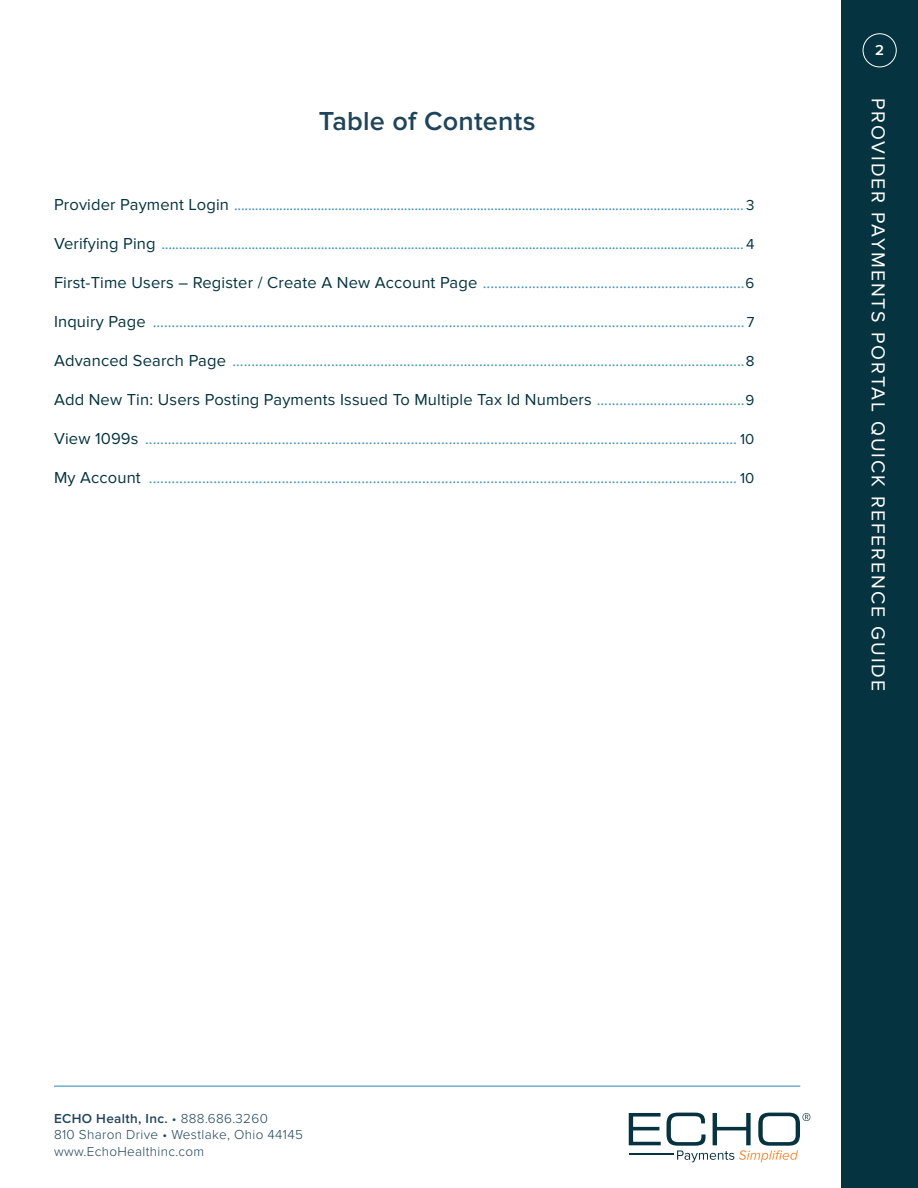
<style>
.page{position:relative;width:918px;height:1188px;background:#fff}
.page>*{position:absolute;margin:0;border:0;box-sizing:border-box;transform-origin:0 0}
.t1{font:600 27px "Proxima Nova";letter-spacing:.01em;color:#1f445a}
.t2{font:19.5px "Proxima Nova";letter-spacing:.1em;color:#fff}
.t3{font:16.5px "Proxima Nova";letter-spacing:.01em;color:#4294b8}
.t4{font:16.5px "Proxima Nova";letter-spacing:.01em;color:#05333f}
.t5{font:600 15px "Proxima Nova";color:#fff}
.t6{font:300 13.5px/16.5px "Proxima Nova";letter-spacing:.025em;color:#1f445a}
.s1{color:#05333f}
.s2{font-size:15px;color:#05333f}
.s3{color:#4294b8}
.s4{font-size:15px}
.s5{font-weight:600}
</style>
<div class="page">
<svg style="left:629px;top:1113px;width:32px;height:32px"></svg>
<hr style="left:629px;top:1153px;width:45px;height:2px;background:#073340">
<svg style="left:667px;top:1113px;width:143px;height:49px"></svg>
<hr style="left:54px;top:1086px;width:746px;height:1px;background:#4294b8">
<div style="left:841px;top:0;width:77px;height:1188px;background:#05333f"></div>
<div style="left:863px;top:33px;width:34px;height:34px;border:1px solid #fff;border-radius:50%"></div>
<h1 class="t1" style="left:319px;top:109px;width:218px">Table of Contents</h1>
<p class="t3" style="left:54px;top:195px;width:702px"><span class="s1">Provider Payment Login</span> ................................................................................................................................................... <span class="s2">3</span></p>
<p class="t3" style="left:54px;top:234px;width:702px"><span class="s1">Verifying Ping</span> ........................................................................................................................................................................ <span class="s2">4</span></p>
<p class="t3" style="left:54px;top:273px;width:702px"><span class="s1">First-Time Users – Register / Create A New Account Page</span> .....................................................................<span class="s2">6</span></p>
<p class="t3" style="left:54px;top:312px;width:702px"><span class="s1">Inquiry Page</span> ............................................................................................................................................................ <span class="s2">7</span></p>
<p class="t3" style="left:54px;top:351px;width:702px"><span class="s1">Advanced Search Page</span> .......................................................................................................................................<span class="s2">8</span></p>
<p class="t4" style="left:54px;top:390px;width:702px">Add New Tin: Users Posting Payments Issued To Multiple Tax Id Numbers <span class="s3">.......................................</span><span class="s4">9</span></p>
<p class="t3" style="left:54px;top:429px;width:702px"><span class="s1">View 1099s</span> ............................................................................................................................................................ <span class="s2">10</span></p>
<p class="t3" style="left:54px;top:468px;width:702px"><span class="s1">My Account</span> ........................................................................................................................................................... <span class="s2">10</span></p>
<p class="t5" style="left:875px;top:43px;width:10px">2</p>
<p class="t2" style="left:890px;top:98px;width:595px;rotate:90deg">PROVIDER PAYMENTS PORTAL QUICK REFERENCE GUIDE</p>
<p class="t6" style="left:54px;top:1111px;width:250px"><span class="s5">ECHO Health, Inc.</span> • 888.686.3260<br>810 Sharon Drive • Westlake, Ohio 44145 www.EchoHealthinc.com</p>
</div>
